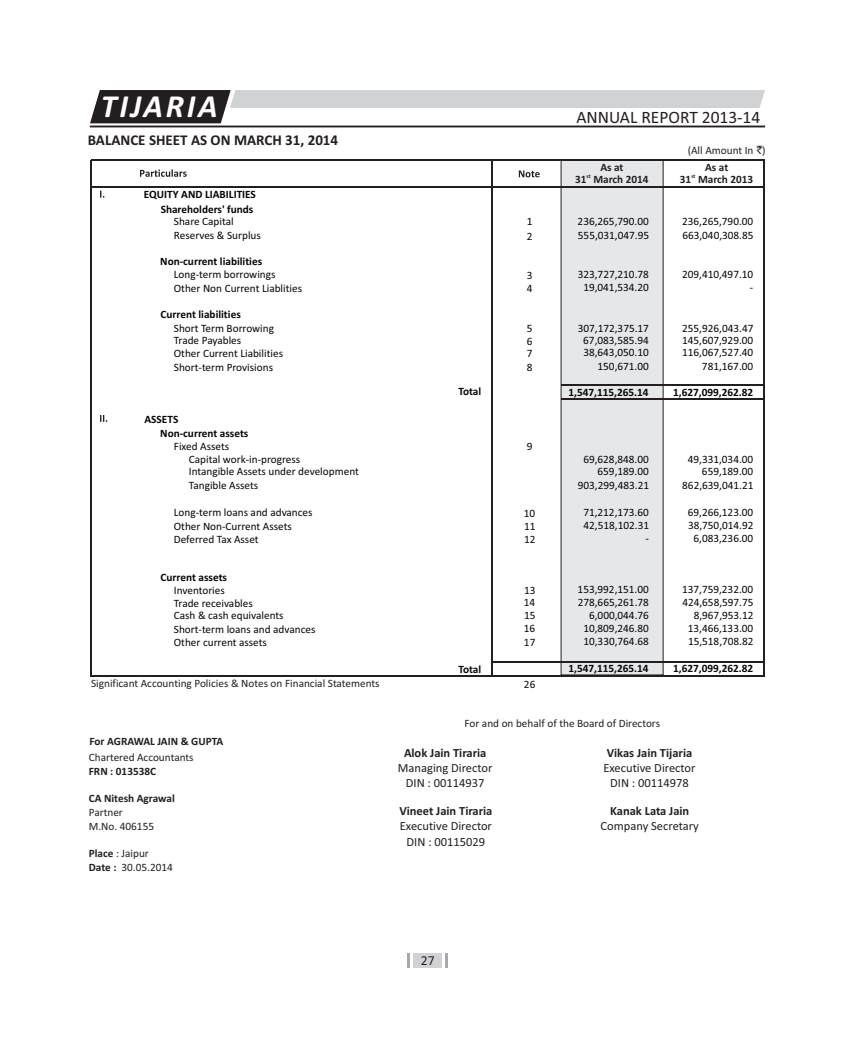
<style>
.page{position:relative;width:855px;height:1058px;background:#fff}
.page>*{position:absolute;margin:0;border:0;box-sizing:border-box;transform-origin:0 0}
.t1{font:italic 700 32.25px "Calibri";letter-spacing:.085em;color:#fff}
.t2{font:17.5px "Calibri";color:#231f20}
.t3{font:700 15px "Calibri";color:#231f20}
.t4{font:13.75px "Calibri";color:#231f20}
.t5{font:12.5px/15.2px "Calibri";color:#231f20;text-align:center}
.t6{font:700 12.5px "Calibri";color:#231f20}
.t7{font:11.25px/13.8px "Calibri";color:#040504}
.t8{font:700 11.25px/15px "Calibri";color:#040504;text-align:right}
.t9{font:11.25px/13.8px "Calibri";color:#231f20}
.t10{font:700 11.25px "Calibri";color:#231f20}
.t11{font:700 5.62px "Calibri";color:#231f20}
.s1{font-family:"Rupee Foradian"}
.s2{font-weight:700}
</style>
<div class="page">
<div style="left:413px;top:953px;width:29px;height:14px;background:#d1d2d4"></div>
<svg style="left:408px;top:953px;width:2px;height:14px"></svg>
<svg style="left:445px;top:953px;width:2px;height:14px"></svg>
<div style="left:561px;top:160px;width:103px;height:515px;background:#e6e7e9"></div>
<svg style="left:519px;top:170px;width:21px;height:7px"></svg>
<svg style="left:100px;top:191px;width:4px;height:7px"></svg>
<svg style="left:100px;top:415px;width:7px;height:7px"></svg>
<svg style="left:140px;top:169px;width:47px;height:8px"></svg>
<hr style="left:90px;top:160px;width:1px;height:515px;background:#231f20">
<hr style="left:492px;top:161px;width:1px;height:514px;background:#231f20">
<hr style="left:764px;top:161px;width:1px;height:514px;background:#231f20">
<hr style="left:91px;top:186px;width:674px;height:1px;background:#231f20">
<hr style="left:561px;top:384px;width:204px;height:1px;background:#231f20">
<hr style="left:561px;top:398px;width:204px;height:1px;background:#231f20">
<hr style="left:492px;top:661px;width:273px;height:1px;background:#231f20">
<hr style="left:90px;top:675px;width:675px;height:1px;background:#231f20">
<hr style="left:90px;top:126px;width:675px;height:1px;background:#231f20">
<hr style="left:91px;top:160px;width:674px;height:1px;background:#231f20">
<svg style="left:90px;top:90px;width:675px;height:33px"></svg>
<h1 class="t1" style="left:101px;top:93px;width:118px">TIJARIA</h1>
<h3 class="t3" style="left:88px;top:134px;width:252px">BALANCE SHEET AS ON MARCH 31, 2014</h3>
<p class="t8" style="left:144px;top:188px;width:114px">EQUITY AND LIABILITIES<br>Shareholders' funds</p>
<p class="t7" style="left:174px;top:215px;width:61px">Share Capital</p>
<p class="t7" style="left:527px;top:216px;width:7px">1</p>
<p class="t7" style="left:174px;top:230px;width:89px">Reserves &amp; Surplus</p>
<p class="t7" style="left:527px;top:230px;width:7px">2</p>
<p class="t8" style="left:160px;top:255px;width:103px">Non-current liabilities</p>
<p class="t7" style="left:174px;top:268px;width:130px">Long-term borrowings<br>Other Non Current Liablities</p>
<p class="t7" style="left:527px;top:269px;width:7px">3</p>
<p class="t8" style="left:161px;top:308px;width:82px">Current liabilities</p>
<p class="t7" style="left:174px;top:323px;width:102px;line-height:12.2px">Short Term Borrowing<br>Trade Payables</p>
<p class="t7" style="left:527px;top:323px;width:7px">5</p>
<p class="t7" style="left:174px;top:347px;width:111px">Other Current Liabilities</p>
<p class="t7" style="left:527px;top:282px;width:7px">4</p>
<p class="t7" style="left:527px;top:335px;width:7px">6</p>
<p class="t7" style="left:527px;top:347px;width:7px">7</p>
<p class="t7" style="left:174px;top:362px;width:101px">Short-term Provisions</p>
<p class="t8" style="left:459px;top:385px;width:24px">Total</p>
<p class="t7" style="left:527px;top:361px;width:7px">8</p>
<p class="t8" style="left:160px;top:413px;width:90px;line-height:14px;text-align:left;text-indent:-16px">ASSETS<br>Non-current assets</p>
<p class="t7" style="left:174px;top:440px;width:57px">Fixed Assets</p>
<p class="t7" style="left:527px;top:440px;width:7px">9</p>
<p class="t7" style="left:189px;top:453px;width:172px;line-height:12.6px">Capital work-in-progress<br>Intangible Assets under development</p>
<p class="t7" style="left:189px;top:479px;width:71px">Tangible Assets</p>
<p class="t7" style="left:174px;top:506px;width:140px">Long-term loans and advances<br>Other Non-Current Assets</p>
<p class="t7" style="left:524px;top:507px;width:13px">10</p>
<p class="t7" style="left:174px;top:533px;width:86px">Deferred Tax Asset</p>
<p class="t7" style="left:524px;top:520px;width:13px;line-height:12.9px">11<br>12</p>
<p class="t8" style="left:161px;top:570px;width:68px">Current assets</p>
<p class="t7" style="left:174px;top:584px;width:53px">Inventories</p>
<p class="t7" style="left:524px;top:584px;width:13px">13</p>
<p class="t7" style="left:174px;top:597px;width:81px">Trade receivables</p>
<p class="t7" style="left:524px;top:596px;width:13px">14</p>
<p class="t7" style="left:174px;top:609px;width:111px">Cash &amp; cash equivalents</p>
<p class="t7" style="left:524px;top:609px;width:13px">15</p>
<p class="t7" style="left:174px;top:623px;width:143px">Short-term loans and advances</p>
<p class="t7" style="left:524px;top:622px;width:13px">16</p>
<p class="t7" style="left:174px;top:636px;width:95px">Other current assets</p>
<p class="t7" style="left:524px;top:636px;width:13px">17</p>
<p class="t8" style="left:459px;top:662px;width:24px">Total</p>
<p class="t9" style="left:91px;top:677px;width:290px">Significant Accounting Policies &amp; Notes on Financial Statements</p>
<p class="t7" style="left:524px;top:678px;width:13px">26</p>
<h2 class="t2" style="left:576px;top:110px;width:186px">ANNUAL REPORT 2013-14</h2>
<p class="t9" style="left:688px;top:144px;width:79px">(All Amount In <span class="s1">`</span>)</p>
<p class="t10" style="left:600px;top:163px;width:25px">As at</p>
<p class="t11" style="left:587px;top:173px;width:6px">st</p>
<p class="t10" style="left:575px;top:175px;width:75px">31 March 2014</p>
<p class="t10" style="left:705px;top:163px;width:25px">As at</p>
<p class="t11" style="left:691px;top:173px;width:6px">st</p>
<p class="t10" style="left:680px;top:175px;width:75px">31 March 2013</p>
<p class="t7" style="left:578px;top:215px;width:73px">236,265,790.00</p>
<p class="t7" style="left:682px;top:215px;width:73px">236,265,790.00</p>
<p class="t7" style="left:578px;top:230px;width:73px">555,031,047.95</p>
<p class="t7" style="left:682px;top:230px;width:73px">663,040,308.85</p>
<p class="t7" style="left:578px;top:268px;width:73px">323,727,210.78</p>
<p class="t7" style="left:682px;top:268px;width:73px">209,410,497.10</p>
<p class="t7" style="left:583px;top:281px;width:67px">19,041,534.20</p>
<p class="t7" style="left:750px;top:281px;width:5px">-</p>
<p class="t7" style="left:578px;top:322px;width:73px">307,172,375.17</p>
<p class="t7" style="left:682px;top:322px;width:73px">255,926,043.47</p>
<p class="t7" style="left:583px;top:334px;width:67px">67,083,585.94</p>
<p class="t7" style="left:682px;top:334px;width:73px">145,607,929.00</p>
<p class="t7" style="left:583px;top:346px;width:67px">38,643,050.10</p>
<p class="t7" style="left:682px;top:346px;width:73px">116,067,527.40</p>
<p class="t7" style="left:598px;top:361px;width:53px">150,671.00</p>
<p class="t7" style="left:702px;top:361px;width:53px">781,167.00</p>
<p class="t8" style="left:569px;top:385px;width:82px">1,547,115,265.14</p>
<p class="t8" style="left:673px;top:385px;width:82px">1,627,099,262.82</p>
<p class="t7" style="left:583px;top:453px;width:67px">69,628,848.00</p>
<p class="t7" style="left:688px;top:453px;width:67px">49,331,034.00</p>
<p class="t7" style="left:598px;top:465px;width:53px">659,189.00</p>
<p class="t7" style="left:702px;top:465px;width:53px">659,189.00</p>
<p class="t7" style="left:578px;top:479px;width:73px">903,299,483.21</p>
<p class="t7" style="left:682px;top:479px;width:73px">862,639,041.21</p>
<p class="t7" style="left:583px;top:506px;width:67px">71,212,173.60</p>
<p class="t7" style="left:688px;top:506px;width:67px">69,266,123.00</p>
<p class="t7" style="left:584px;top:519px;width:67px">42,518,102.31</p>
<p class="t7" style="left:688px;top:519px;width:67px">38,750,014.92</p>
<p class="t7" style="left:645px;top:532px;width:5px">-</p>
<p class="t7" style="left:693px;top:532px;width:61px">6,083,236.00</p>
<p class="t7" style="left:578px;top:583px;width:73px">153,992,151.00</p>
<p class="t7" style="left:682px;top:583px;width:73px">137,759,232.00</p>
<p class="t7" style="left:578px;top:596px;width:73px">278,665,261.78</p>
<p class="t7" style="left:682px;top:596px;width:73px">424,658,597.75</p>
<p class="t7" style="left:589px;top:609px;width:61px">6,000,044.76</p>
<p class="t7" style="left:694px;top:609px;width:61px">8,967,953.12</p>
<p class="t7" style="left:583px;top:622px;width:67px">10,809,246.80</p>
<p class="t7" style="left:688px;top:622px;width:67px">13,466,133.00</p>
<p class="t7" style="left:583px;top:635px;width:67px">10,330,764.68</p>
<p class="t7" style="left:688px;top:635px;width:67px">15,518,708.82</p>
<p class="t8" style="left:569px;top:661px;width:82px">1,547,115,265.14</p>
<p class="t8" style="left:673px;top:661px;width:82px">1,627,099,262.82</p>
<p class="t10" style="left:90px;top:736px;width:135px">For AGRAWAL JAIN &amp; GUPTA</p>
<p class="t9" style="left:89px;top:751px;width:106px">Chartered Accountants</p>
<p class="t10" style="left:89px;top:766px;width:69px">FRN : 013538C</p>
<p class="t10" style="left:89px;top:793px;width:87px">CA Nitesh Agrawal</p>
<p class="t9" style="left:89px;top:806px;width:67px">Partner<br>M.No. 406155</p>
<p class="t9" style="left:89px;top:847px;width:86px"><span class="s2">Place</span> : Jaipur<br><span class="s2">Date :</span> 30.05.2014</p>
<p class="t9" style="left:465px;top:717px;width:197px">For and on behalf of the Board of Directors</p>
<p class="t6" style="left:404px;top:747px;width:84px">Alok Jain Tiraria</p>
<p class="t5" style="left:398px;top:761px;width:96px">Managing Director<br>DIN : 00114937</p>
<p class="t6" style="left:607px;top:747px;width:87px">Vikas Jain Tijaria</p>
<p class="t5" style="left:603px;top:761px;width:94px">Executive Director<br>DIN : 00114978</p>
<p class="t6" style="left:399px;top:805px;width:95px">Vineet Jain Tiraria</p>
<p class="t5" style="left:400px;top:819px;width:94px">Executive Director<br>DIN : 00115029</p>
<p class="t4" style="left:421px;top:954px;width:15px">27</p>
<p class="t6" style="left:610px;top:805px;width:81px">Kanak Lata Jain</p>
<p class="t5" style="left:601px;top:819px;width:100px">Company Secretary</p>
</div>
